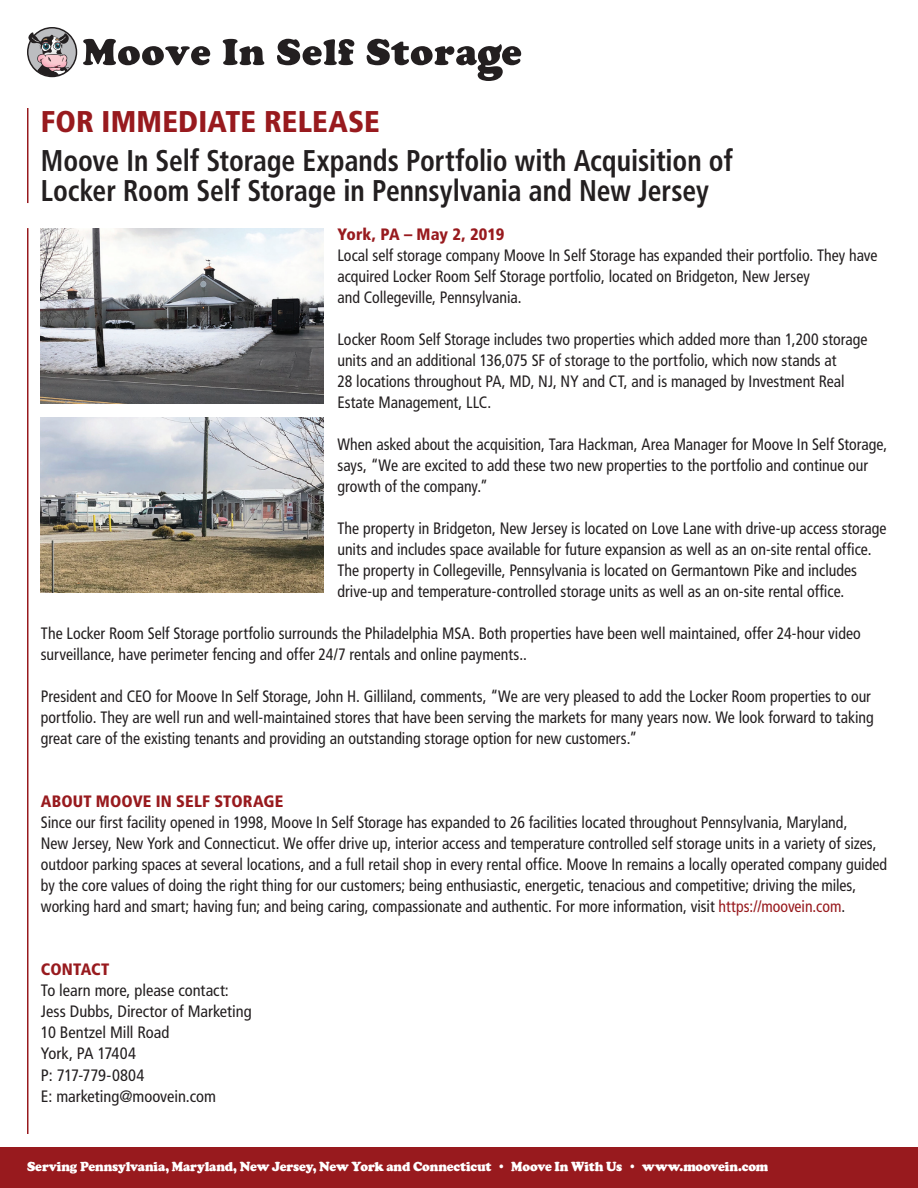
<style>
.page{position:relative;width:918px;height:1188px;background:#fff}
.page>*{position:absolute;margin:0;border:0;box-sizing:border-box;transform-origin:0 0}
.t1{font:700 condensed 30px/30px "Frutiger";color:#231f20;scale:.92 1}
.t2{font:900 condensed 30px "Frutiger";letter-spacing:.005em;color:#981a1e}
.t3{font:condensed 16.5px/21px "Frutiger";color:#231f20;scale:.96 1}
.t4{font:condensed 16.5px/21px "Frutiger";color:#231f20}
.t5{font:900 condensed 16.5px "Frutiger";letter-spacing:.005em;color:#981a1e}
.t6{font:900 13.5px "Cooper";letter-spacing:-.01em;color:#fff;scale:.95 1}
.s1{color:#981a1e}
</style>
<div class="page">
<hr style="left:27px;top:108px;width:1px;height:95px;background:#981a1e">
<hr style="left:27px;top:228px;width:1px;height:906px;background:#981a1e">
<div style="left:0;top:1148px;width:918px;height:40px;background:#981a1e"></div>
<svg style="left:83px;top:39px;width:127px;height:26px"></svg>
<svg style="left:223px;top:39px;width:41px;height:26px"></svg>
<svg style="left:277px;top:39px;width:77px;height:26px"></svg>
<svg style="left:367px;top:39px;width:154px;height:42px"></svg>
<svg style="left:27px;top:27px;width:50px;height:50px"></svg>
<img style="left:41px;top:228px;width:283px;height:176px">
<img style="left:41px;top:417px;width:283px;height:176px">
<h1 class="t2" style="left:41px;top:103px;width:340px">FOR IMMEDIATE RELEASE</h1>
<h1 class="t1" style="left:41px;top:145px;width:754px">Moove In Self Storage Expands Portfolio with Acquisition of<br>Locker Room Self Storage in Pennsylvania and New Jersey</h1>
<p class="t5" style="left:338px;top:225px;width:168px">York, PA – May 2, 2019</p>
<p class="t3" style="left:338px;top:245px;width:564px">Local self storage company Moove In Self Storage has expanded their portfolio. They have acquired Locker Room Self Storage portfolio, located on Bridgeton, New Jersey<br>and Collegeville, Pennsylvania.</p>
<p class="t3" style="left:338px;top:329px;width:553px">Locker Room Self Storage includes two properties which added more than 1,200 storage units and an additional 136,075 SF of storage to the portfolio, which now stands at<br>28 locations throughout PA, MD, NJ, NY and CT, and is managed by Investment Real Estate Management, LLC.</p>
<p class="t3" style="left:338px;top:434px;width:574px">When asked about the acquisition, Tara Hackman, Area Manager for Moove In Self Storage, says, “We are excited to add these two new properties to the portfolio and continue our growth of the company.”</p>
<p class="t3" style="left:338px;top:518px;width:574px">The property in Bridgeton, New Jersey is located on Love Lane with drive-up access storage units and includes space available for future expansion as well as an on-site rental office.<br>The property in Collegeville, Pennsylvania is located on Germantown Pike and includes drive-up and temperature-controlled storage units as well as an on-site rental office.</p>
<p class="t3" style="left:41px;top:623px;width:856px">The Locker Room Self Storage portfolio surrounds the Philadelphia MSA. Both properties have been well maintained, offer 24-hour video surveillance, have perimeter fencing and offer 24/7 rentals and online payments..</p>
<p class="t3" style="left:41px;top:686px;width:869px">President and CEO for Moove In Self Storage, John H. Gilliland, comments, “We are very pleased to add the Locker Room properties to our portfolio. They are well run and well-maintained stores that have been serving the markets for many years now. We look forward to taking great care of the existing tenants and providing an outstanding storage option for new customers.”</p>
<p class="t5" style="left:41px;top:792px;width:244px">ABOUT MOOVE IN SELF STORAGE</p>
<p class="t3" style="left:41px;top:812px;width:883px">Since our first facility opened in 1998, Moove In Self Storage has expanded to 26 facilities located throughout Pennsylvania, Maryland,<br>New Jersey, New York and Connecticut. We offer drive up, interior access and temperature controlled self storage units in a variety of sizes, outdoor parking spaces at several locations, and a full retail shop in every rental office. Moove In remains a locally operated company guided by the core values of doing the right thing for our customers; being enthusiastic, energetic, tenacious and competitive; driving the miles, working hard and smart; having fun; and being caring, compassionate and authentic. For more information, visit <span class="s1">https://moovein.com</span>.</p>
<p class="t5" style="left:41px;top:960px;width:70px">CONTACT</p>
<p class="t4" style="left:41px;top:980px;width:212px">To learn more, please contact:<br>Jess Dubbs, Director of Marketing<br>10 Bentzel Mill Road<br>York, PA 17404<br>P: 717-779-0804<br>E: marketing@moovein.com</p>
<p class="t6" style="left:27px;top:1159px;width:782px">Serving Pennsylvania, Maryland, New Jersey, New York and Connecticut • Moove In With Us • www.moovein.com</p>
</div>
